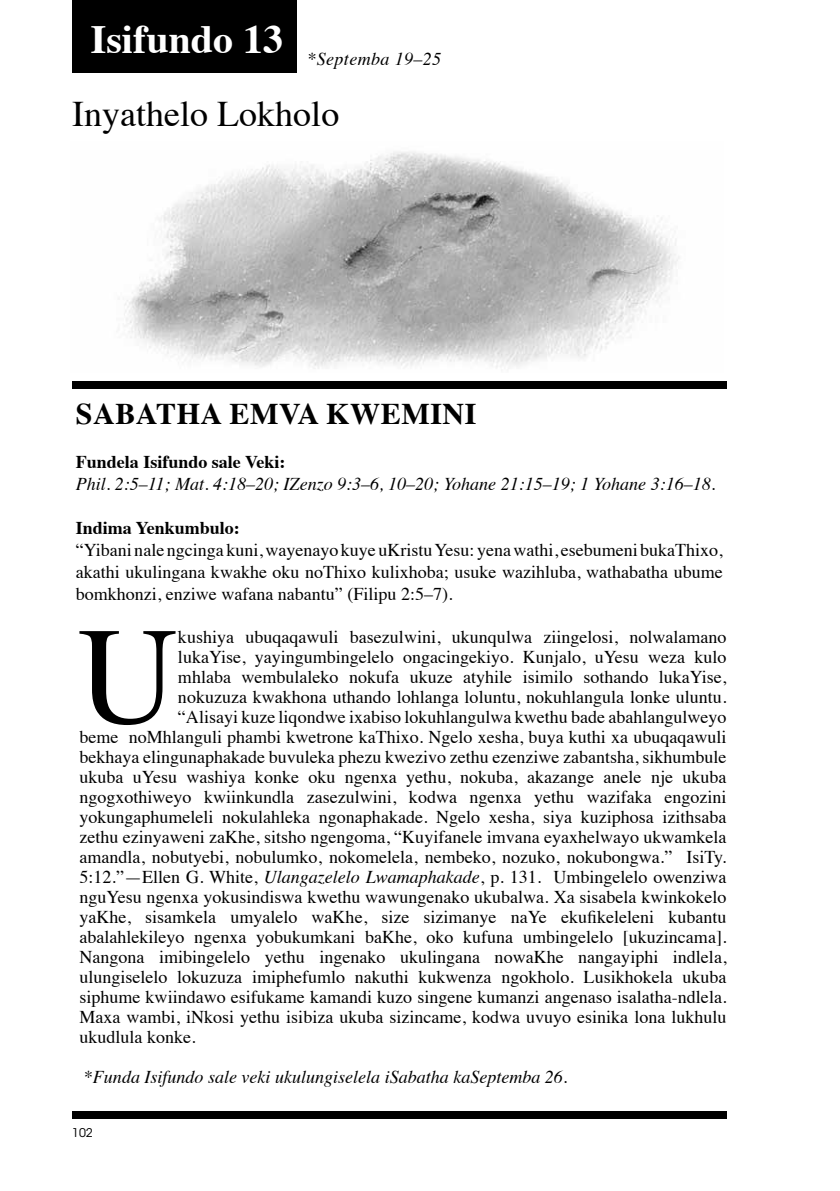
<style>
.page{position:relative;width:840px;height:1191px;background:#fff}
.page>*{position:absolute;margin:0;border:0;box-sizing:border-box;transform-origin:0 0}
.t1{font:139px "Times";color:#000}
.t2{font:700 40px "Times";color:#fff}
.t3{font:36px "Times";color:#000}
.t4{font:700 30px "Times";letter-spacing:.02em;color:#000}
.t5{font:18px/22px "Times";color:#000;text-align:justify}
.t6{font:italic 18px "Times";color:#000}
.t7{font:700 18px "Times";color:#000}
.t8{font:italic 18px "Times";letter-spacing:.02em;color:#000}
.t9{font:12px "ITC Avant Garde Std";color:#000}
.s1{font-style:italic}
</style>
<div class="page">
<div style="left:72px;top:1111px;width:654px;height:8px;background:#000"></div>
<div style="left:72px;top:0;width:225px;height:72px;background:#000"></div>
<div style="left:72px;top:382px;width:654px;height:7px;background:#000"></div>
<img style="left:124px;top:152px;width:556px;height:217px">
<h2 class="t2" style="left:91px;top:1px;width:194px">Isifundo 13</h2>
<p class="t8" style="left:307px;top:43px;width:135px">*Septemba 19–25</p>
<h3 class="t3" style="left:72px;top:80px;width:268px">Inyathelo Lokholo</h3>
<h3 class="t4" style="left:76px;top:385px;width:402px">SABATHA EMVA KWEMINI</h3>
<p class="t7" style="left:76px;top:444px;width:211px">Fundela Isifundo sale Veki:</p>
<p class="t6" style="left:76px;top:468px;width:640px">Phil. 2:5–11; Mat. 4:18–20; IZenzo 9:3–6, 10–20; Yohane 21:15–19; 1 Yohane 3:16–18.</p>
<p class="t7" style="left:76px;top:510px;width:165px">Indima Yenkumbulo:</p>
<p class="t5" style="left:76px;top:537px;width:648px">“Yibani nale ngcinga kuni, wayenayo kuye uKristu Yesu: yena wathi, esebumeni bukaThixo, akathi ukulingana kwakhe oku noThixo kulixhoba; usuke wazihluba, wathabatha ubume bomkhonzi, enziwe wafana nabantu” (Filipu 2:5–7).</p>
<h1 class="t1" style="left:77px;top:546px;width:102px">U</h1>
<p class="t5" style="left:178px;top:624px;width:549px">kushiya ubuqaqawuli basezulwini, ukunqulwa ziingelosi, nolwalamano</p>
<p class="t5" style="left:178px;top:644px;width:549px">lukaYise, yayingumbingelelo ongacingekiyo. Kunjalo, uYesu weza kulo</p>
<p class="t5" style="left:178px;top:664px;width:549px">mhlaba wembulaleko nokufa ukuze atyhile isimilo sothando lukaYise,</p>
<p class="t5" style="left:178px;top:684px;width:549px">nokuzuza kwakhona uthando lohlanga loluntu, nokuhlangula lonke uluntu.</p>
<p class="t5" style="left:178px;top:704px;width:549px">“Alisayi kuze liqondwe ixabiso lokuhlangulwa kwethu bade abahlangulweyo</p>
<p class="t5" style="left:79px;top:724px;width:648px">beme noMhlanguli phambi kwetrone kaThixo. Ngelo xesha, buya kuthi xa ubuqaqawuli</p>
<p class="t5" style="left:79px;top:744px;width:648px">bekhaya elingunaphakade buvuleka phezu kwezivo zethu ezenziwe zabantsha, sikhumbule</p>
<p class="t5" style="left:79px;top:764px;width:648px">ukuba uYesu washiya konke oku ngenxa yethu, nokuba, akazange anele nje ukuba</p>
<p class="t5" style="left:79px;top:784px;width:648px">ngogxothiweyo kwiinkundla zasezulwini, kodwa ngenxa yethu wazifaka engozini</p>
<p class="t5" style="left:79px;top:804px;width:648px">yokungaphumeleli nokulahleka ngonaphakade. Ngelo xesha, siya kuziphosa izithsaba</p>
<p class="t5" style="left:79px;top:824px;width:648px">zethu ezinyaweni zaKhe, sitsho ngengoma, “Kuyifanele imvana eyaxhelwayo ukwamkela</p>
<p class="t5" style="left:79px;top:844px;width:648px">amandla, nobutyebi, nobulumko, nokomelela, nembeko, nozuko, nokubongwa.” IsiTy.</p>
<p class="t5" style="left:79px;top:864px;width:648px">5:12.”—Ellen G. White, <span class="s1">Ulangazelelo Lwamaphakade</span>, p. 131. Umbingelelo owenziwa</p>
<p class="t5" style="left:79px;top:884px;width:648px">nguYesu ngenxa yokusindiswa kwethu wawungenako ukubalwa. Xa sisabela kwinkokelo</p>
<p class="t5" style="left:79px;top:904px;width:648px">yaKhe, sisamkela umyalelo waKhe, size sizimanye naYe ekufikeleleni kubantu</p>
<p class="t5" style="left:79px;top:924px;width:648px">abalahlekileyo ngenxa yobukumkani baKhe, oko kufuna umbingelelo [ukuzincama].</p>
<p class="t5" style="left:79px;top:944px;width:648px">Nangona imibingelelo yethu ingenako ukulingana nowaKhe nangayiphi indlela,</p>
<p class="t5" style="left:79px;top:964px;width:648px">ulungiselelo lokuzuza imiphefumlo nakuthi kukwenza ngokholo. Lusikhokela ukuba</p>
<p class="t5" style="left:79px;top:984px;width:648px">siphume kwiindawo esifukame kamandi kuzo singene kumanzi angenaso isalatha-ndlela.</p>
<p class="t5" style="left:79px;top:1004px;width:648px">Maxa wambi, iNkosi yethu isibiza ukuba sizincame, kodwa uvuyo esinika lona lukhulu</p>
<p class="t5" style="left:79px;top:1024px;width:117px">ukudlula konke.</p>
<p class="t6" style="left:84px;top:1061px;width:484px">*Funda Isifundo sale veki ukulungiselela iSabatha kaSeptemba 26.</p>
<p class="t9" style="left:72px;top:1125px;width:22px">102</p>
</div>
